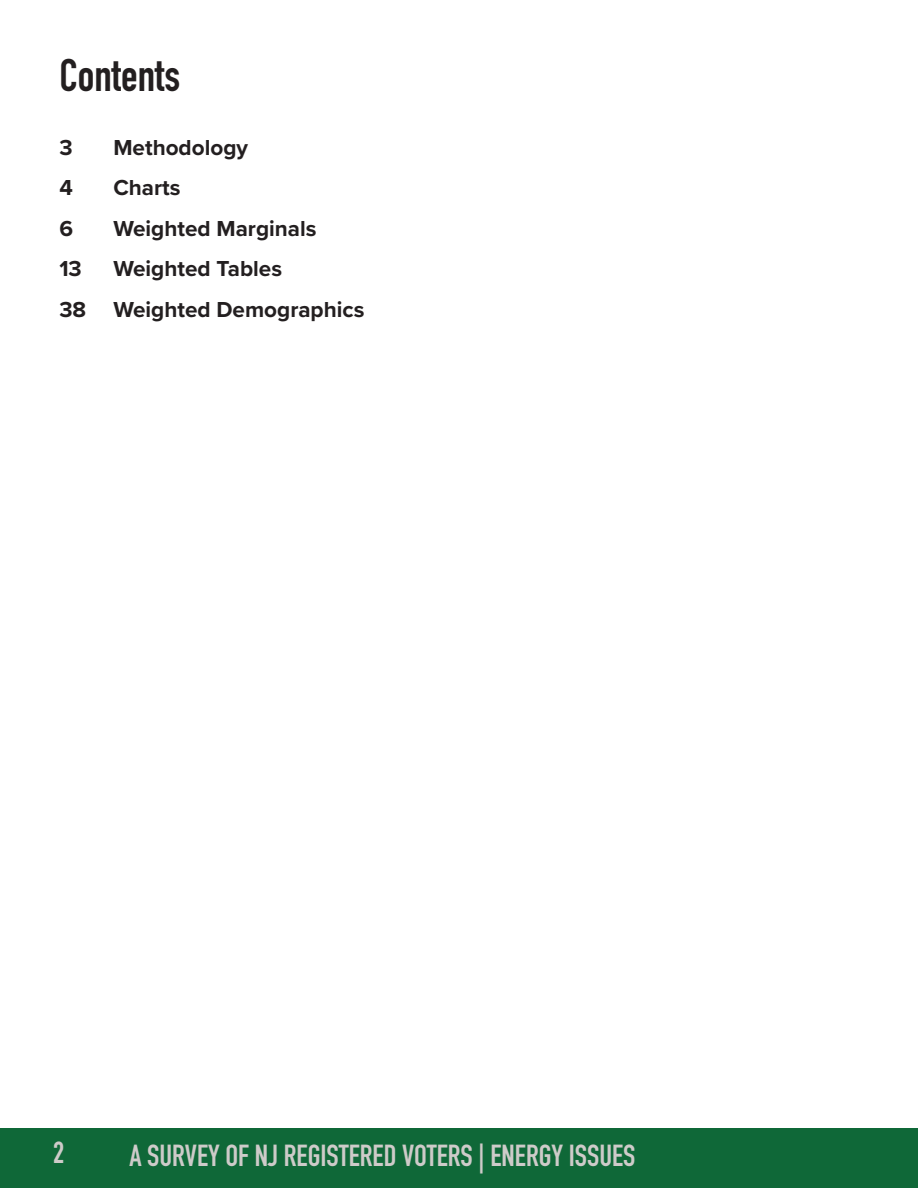
<style>
.page{position:relative;width:918px;height:1188px;background:#fff}
.page>*{position:absolute;margin:0;border:0;box-sizing:border-box;transform-origin:0 0}
.t1{font:700 45px "DIN Condensed";color:#231f20}
.t2{font:700 30px "DIN Condensed";color:#cecbc9}
.t3{font:700 22.5px/40.5px "Proxima Nova";color:#231f20}
</style>
<div class="page">
<div style="left:0;top:1128px;width:918px;height:60px;background:#0f6838"></div>
<h1 class="t1" style="left:59px;top:59px;width:122px">Contents</h1>
<p class="t3" style="left:59px;top:128px;width:15px">3</p>
<p class="t3" style="left:113px;top:128px;width:136px">Methodology</p>
<p class="t3" style="left:59px;top:168px;width:15px">4</p>
<p class="t3" style="left:113px;top:168px;width:69px">Charts</p>
<p class="t3" style="left:59px;top:209px;width:15px">6</p>
<p class="t3" style="left:113px;top:209px;width:205px">Weighted Marginals</p>
<p class="t3" style="left:59px;top:249px;width:24px">13</p>
<p class="t3" style="left:59px;top:249px;width:307px;text-indent:54px">Weighted Tables<br>38 Weighted Demographics</p>
<h2 class="t2" style="left:53px;top:1142px;width:13px">2</h2>
<h2 class="t2" style="left:129px;top:1144px;width:507px">A SURVEY OF NJ REGISTERED VOTERS | ENERGY ISSUES</h2>
</div>
